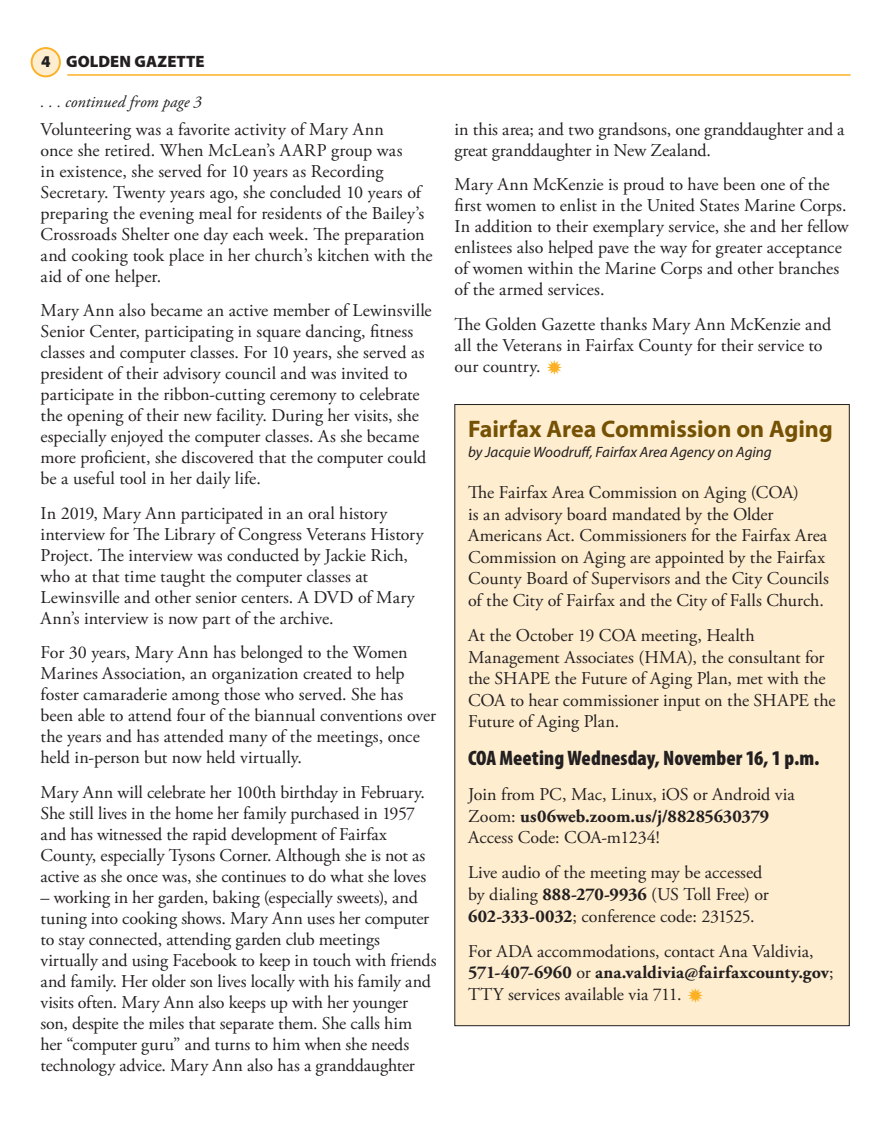
<style>
.page{position:relative;width:891px;height:1134px;background:#fff}
.page>*{position:absolute;margin:0;border:0;box-sizing:border-box;transform-origin:0 0}
.t1{font:700 24px "Myriad Pro";letter-spacing:-.005em;color:#755104}
.t2{font:900 condensed 21px "Myriad Pro";color:#231f20}
.t3{font:18px/21px "Adobe Garamond Pro";color:#231f20}
.t4{font:italic 16.5px "Adobe Garamond Pro";letter-spacing:.005em;color:#231f20}
.t5{font:900 16.5px "Myriad Pro";letter-spacing:.005em;color:#231f20}
.t6{font:italic 15px "Myriad Pro";color:#231f20}
.s1{font-weight:700}
</style>
<div class="page">
<hr style="left:67px;top:74px;width:783px;height:2px;background:#fbb123">
<div style="left:32px;top:48px;width:28px;height:28px;background:#feedcf;border-radius:50%"></div>
<div style="left:31px;top:47px;width:30px;height:30px;border:2px solid #fbb123;border-radius:50%"></div>
<div style="left:455px;top:405px;width:394px;height:621px;background:#feedcf"></div>
<p class="t5" style="left:40px;top:51px;width:166px">4 GOLDEN GAZETTE</p>
<p class="t4" style="left:40px;top:92px;width:163px">. . . continued from page 3</p>
<p class="t3" style="left:41px;top:119px;width:394px">Volunteering was a favorite activity of Mary Ann<br>once she retired. When McLean’s AARP group was<br>in existence, she served for 10 years as Recording Secretary. Twenty years ago, she concluded 10 years of preparing the evening meal for residents of the Bailey’s Crossroads Shelter one day each week. The preparation and cooking took place in her church’s kitchen with the aid of one helper.</p>
<p class="t3" style="left:41px;top:301px;width:393px">Mary Ann also became an active member of Lewinsville Senior Center, participating in square dancing, fitness classes and computer classes. For 10 years, she served as president of their advisory council and was invited to participate in the ribbon-cutting ceremony to celebrate the opening of their new facility. During her visits, she especially enjoyed the computer classes. As she became more proficient, she discovered that the computer could be a useful tool in her daily life.</p>
<p class="t3" style="left:41px;top:503px;width:385px">In 2019, Mary Ann participated in an oral history interview for The Library of Congress Veterans History Project. The interview was conducted by Jackie Rich, who at that time taught the computer classes at Lewinsville and other senior centers. A DVD of Mary Ann’s interview is now part of the archive.</p>
<p class="t3" style="left:41px;top:643px;width:397px">For 30 years, Mary Ann has belonged to the Women Marines Association, an organization created to help foster camaraderie among those who served. She has been able to attend four of the biannual conventions over the years and has attended many of the meetings, once held in-person but now held virtually.</p>
<p class="t3" style="left:41px;top:782px;width:387px">Mary Ann will celebrate her 100th birthday in February.<br>She still lives in the home her family purchased in 1957 and has witnessed the rapid development of Fairfax County, especially Tysons Corner. Although she is not as active as she once was, she continues to do what she loves</p>
<p class="t3" style="left:41px;top:887px;width:397px">– working in her garden, baking (especially sweets), and tuning into cooking shows. Mary Ann uses her computer to stay connected, attending garden club meetings virtually and using Facebook to keep in touch with friends and family. Her older son lives locally with his family and visits often. Mary Ann also keeps up with her younger son, despite the miles that separate them. She calls him her “computer guru” and turns to him when she needs technology advice. Mary Ann also has a granddaughter</p>
<p class="t3" style="left:455px;top:119px;width:391px">in this area; and two grandsons, one granddaughter and a great granddaughter in New Zealand.</p>
<p class="t3" style="left:455px;top:175px;width:396px">Mary Ann McKenzie is proud to have been one of the first women to enlist in the United States Marine Corps.<br>In addition to their exemplary service, she and her fellow enlistees also helped pave the way for greater acceptance of women within the Marine Corps and other branches of the armed services.</p>
<p class="t3" style="left:455px;top:314px;width:378px">The Golden Gazette thanks Mary Ann McKenzie and all the Veterans in Fairfax County for their service to our country.</p>
<h1 class="t1" style="left:468px;top:414px;width:366px">Fairfax Area Commission on Aging</h1>
<p class="t6" style="left:468px;top:443px;width:305px">by Jacquie Woodruff, Fairfax Area Agency on Aging</p>
<p class="t3" style="left:468px;top:482px;width:362px;line-height:21.6px">The Fairfax Area Commission on Aging (COA)<br>is an advisory board mandated by the Older Americans Act. Commissioners for the Fairfax Area Commission on Aging are appointed by the Fairfax County Board of Supervisors and the City Councils of the City of Fairfax and the City of Falls Church.</p>
<p class="t3" style="left:468px;top:625px;width:369px;line-height:21.6px">At the October 19 COA meeting, Health Management Associates (HMA), the consultant for the SHAPE the Future of Aging Plan, met with the COA to hear commissioner input on the SHAPE the Future of Aging Plan.</p>
<p class="t2" style="left:468px;top:744px;width:353px">COA Meeting Wednesday, November 16, 1 p.m.</p>
<p class="t3" style="left:468px;top:784px;width:328px;line-height:21.6px">Join from PC, Mac, Linux, iOS or Android via<br>Zoom: <span class="s1">us06web.zoom.us/j/88285630379<br></span>Access Code: COA-m1234!</p>
<p class="t3" style="left:468px;top:862px;width:302px;line-height:21.6px">Live audio of the meeting may be accessed by dialing <span class="s1">888-270-9936</span> (US Toll Free) or<br><span class="s1">602-333-0032</span>; conference code: 231525.</p>
<p class="t3" style="left:468px;top:941px;width:367px;line-height:21.6px">For ADA accommodations, contact Ana Valdivia,<br><span class="s1">571-407-6960</span> or <span class="s1">ana.valdivia@fairfaxcounty.gov</span>;<br>TTY services available via 711.</p>
</div>
